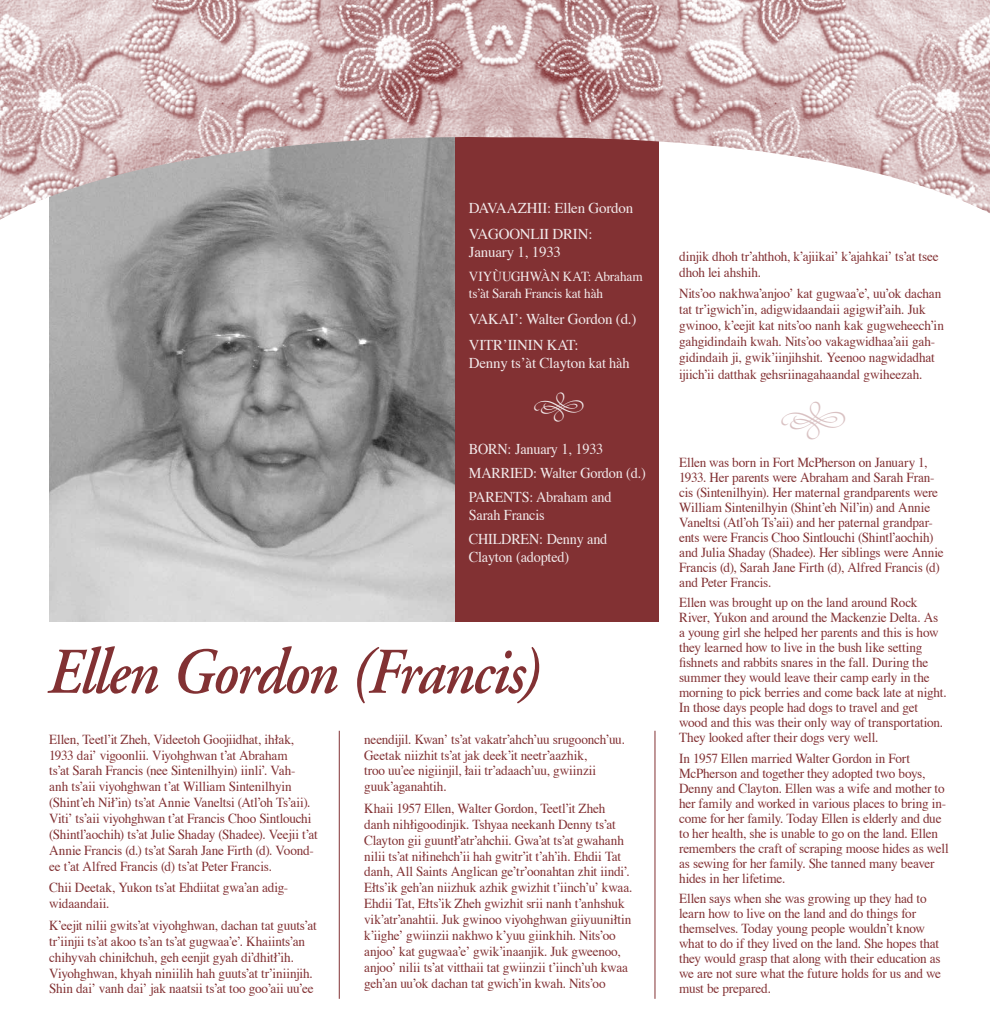
<style>
.page{position:relative;width:990px;height:1013px;background:#fff}
.page>*{position:absolute;margin:0;border:0;box-sizing:border-box;transform-origin:0 0}
.t1{font:italic 600 65px "Adobe Garamond";letter-spacing:-.03em;color:#823133;scale:.9 1}
.t2{font:15px/26.1px "Times";letter-spacing:-.015em;color:#f2eaeb}
.t3{font:15px/23.9px "Times";letter-spacing:-.015em;color:#f2eaeb;scale:.95 1}
.t4{font:13.75px/15px "Times";letter-spacing:-.01em;color:#823133;scale:.96 1}
.t5{font:13.75px/16.5px "Times";letter-spacing:-.01em;color:#f2eaeb;scale:.96 1}
</style>
<div class="page">
<div style="left:453px;top:66px;width:205px;height:556px;background:#823133"></div>
<hr style="left:655px;top:731px;width:1px;height:268px;background:#823133">
<img style="left:49px;top:226px;width:406px;height:396px">
<hr style="left:339px;top:731px;width:1px;height:268px;background:#823133">
<img style="left:0;top:0;width:990px;height:226px">
<p class="t2" style="left:469px;top:193px;width:166px">DAVAAZHII: Ellen Gordon<br>VAGOONLII DRIN:</p>
<p class="t2" style="left:469px;top:237px;width:94px">January 1, 1933</p>
<p class="t5" style="left:469px;top:267px;width:182px">VIYÙUGHWÀN KAT: Abraham ts’àt Sarah Francis kat hàh</p>
<p class="t2" style="left:469px;top:305px;width:169px">VAKAI’: Walter Gordon (d.)<br>VITR’IININ KAT:</p>
<p class="t2" style="left:469px;top:349px;width:162px">Denny ts’àt Clayton kat hàh</p>
<p class="t3" style="left:469px;top:436px;width:188px">BORN: January 1, 1933<br>MARRIED: Walter Gordon (d.)<br>PARENTS: Abraham and</p>
<p class="t3" style="left:469px;top:502px;width:147px">Sarah Francis<br>CHILDREN: Denny and</p>
<p class="t3" style="left:469px;top:544px;width:107px">Clayton (adopted)</p>
<h1 class="t1" style="left:45px;top:636px;width:548px">Ellen Gordon (Francis)</h1>
<p class="t4" style="left:49px;top:730px;width:281px;line-height:15.9px">Ellen, Teetl’it Zheh, Videetoh Goojiidhat, ihłak, 1933 dai’ vigoonlii. Viyohghwan t’at Abraham<br>ts’at Sarah Francis (nee Sintenilhyin) iinli’. Vah&shy;anh ts’aii viyohghwan t’at William Sintenilhyin (Shint’eh Nił’in) ts’at Annie Vaneltsi (Atl’oh Ts’aii).<br>Viti’ ts’aii viyohghwan t’at Francis Choo Sintlouchi (Shintl’aochih) ts’at Julie Shaday (Shadee). Veejii t’at Annie Francis (d.) ts’at Sarah Jane Firth (d). Voond&shy;ee t’at Alfred Francis (d) ts’at Peter Francis.</p>
<p class="t4" style="left:49px;top:879px;width:251px;line-height:15.9px">Chii Deetak, Yukon ts’at Ehdiitat gwa’an adig&shy;widaandaii.</p>
<p class="t4" style="left:49px;top:916px;width:280px;line-height:15.9px">K’eejit nilii gwits’at viyohghwan, dachan tat guuts’at tr’iinjii ts’at akoo ts’an ts’at gugwaa’e’. Khaiints’an chihyvah chiniłchuh, geh eenjit gyah di’dhitł’ih.<br>Viyohghwan, khyah niniilih hah guuts’at tr’iniinjih.<br>Shin dai’ vanh dai’ jak naatsii ts’at too goo’aii uu’ee</p>
<p class="t4" style="left:364px;top:730px;width:273px;line-height:15.9px">neendijil. Kwan’ ts’at vakatr’ahch’uu srugoonch’uu.<br>Geetak niizhit ts’at jak deek’it neetr’aazhik,<br>troo uu’ee nigiinjil, łaii tr’adaach’uu, gwiinzii guuk’aganahtih.</p>
<p class="t4" style="left:364px;top:799px;width:281px;line-height:15.9px">Khaii 1957 Ellen, Walter Gordon, Teetl’it Zheh danh nihłigoodinjik. Tshyaa neekanh Denny ts’at Clayton gii guuntł’atr’ahchii. Gwa’at ts’at gwahanh nilii ts’at niłinehch’ii hah gwitr’it t’ah’ih. Ehdii Tat danh, All Saints Anglican ge’tr’oonahtan zhit iindi’.<br>Ełts’ik geh’an niizhuk azhik gwizhit t’iinch’u’ kwaa.<br>Ehdii Tat, Ełts’ik Zheh gwizhit srii nanh t’anhshuk vik’atr’anahtii. Juk gwinoo viyohghwan giiyuuniłtin k’iighe’ gwiinzii nakhwo k’yuu giinkhih. Nits’oo anjoo’ kat gugwaa’e’ gwik’inaanjik. Juk gweenoo, anjoo’ nilii ts’at vitthaii tat gwiinzii t’iinch’uh kwaa geh’an uu’ok dachan tat gwich’in kwah. Nits’oo</p>
<p class="t4" style="left:679px;top:247px;width:272px;line-height:15.9px">dinjik dhoh tr’ahthoh, k’ajiikai’ k’ajahkai’ ts’at tsee dhoh lei ahshih.</p>
<p class="t4" style="left:679px;top:285px;width:277px;line-height:16px">Nits’oo nakhwa’anjoo’ kat gugwaa’e’, uu’ok dachan tat tr’igwich’in, adigwidaandaii agigwił’aih. Juk gwinoo, k’eejit kat nits’oo nanh kak gugweheech’in gahgidindaih kwah. Nits’oo vakagwidhaa’aii gah&shy;gidindaih ji, gwik’iinjihshit. Yeenoo nagwidadhat ijiich’ii datthak gehsriinagahaandal gwiheezah.</p>
<p class="t4" style="left:679px;top:454px;width:277px">Ellen was born in Fort McPherson on January 1, 1933. Her parents were Abraham and Sarah Fran&shy;cis (Sintenilhyin). Her maternal grandparents were William Sintenilhyin (Shint’eh Nil’in) and Annie Vaneltsi (Atl’oh Ts’aii) and her paternal grandpar&shy;ents were Francis Choo Sintlouchi (Shintl’aochih) and Julia Shaday (Shadee). Her siblings were Annie Francis (d), Sarah Jane Firth (d), Alfred Francis (d) and Peter Francis.</p>
<p class="t4" style="left:679px;top:594px;width:280px">Ellen was brought up on the land around Rock River, Yukon and around the Mackenzie Delta. As a young girl she helped her parents and this is how they learned how to live in the bush like setting fishnets and rabbits snares in the fall. During the summer they would leave their camp early in the morning to pick berries and come back late at night.<br>In those days people had dogs to travel and get wood and this was their only way of transportation.<br>They looked after their dogs very well.</p>
<p class="t4" style="left:679px;top:750px;width:282px">In 1957 Ellen married Walter Gordon in Fort McPherson and together they adopted two boys, Denny and Clayton. Ellen was a wife and mother to her family and worked in various places to bring in&shy;come for her family. Today Ellen is elderly and due to her health, she is unable to go on the land. Ellen remembers the craft of scraping moose hides as well as sewing for her family. She tanned many beaver hides in her lifetime.</p>
<p class="t4" style="left:679px;top:890px;width:274px">Ellen says when she was growing up they had to learn how to live on the land and do things for themselves. Today young people wouldn’t know what to do if they lived on the land. She hopes that they would grasp that along with their education as we are not sure what the future holds for us and we must be prepared.</p>
</div>
